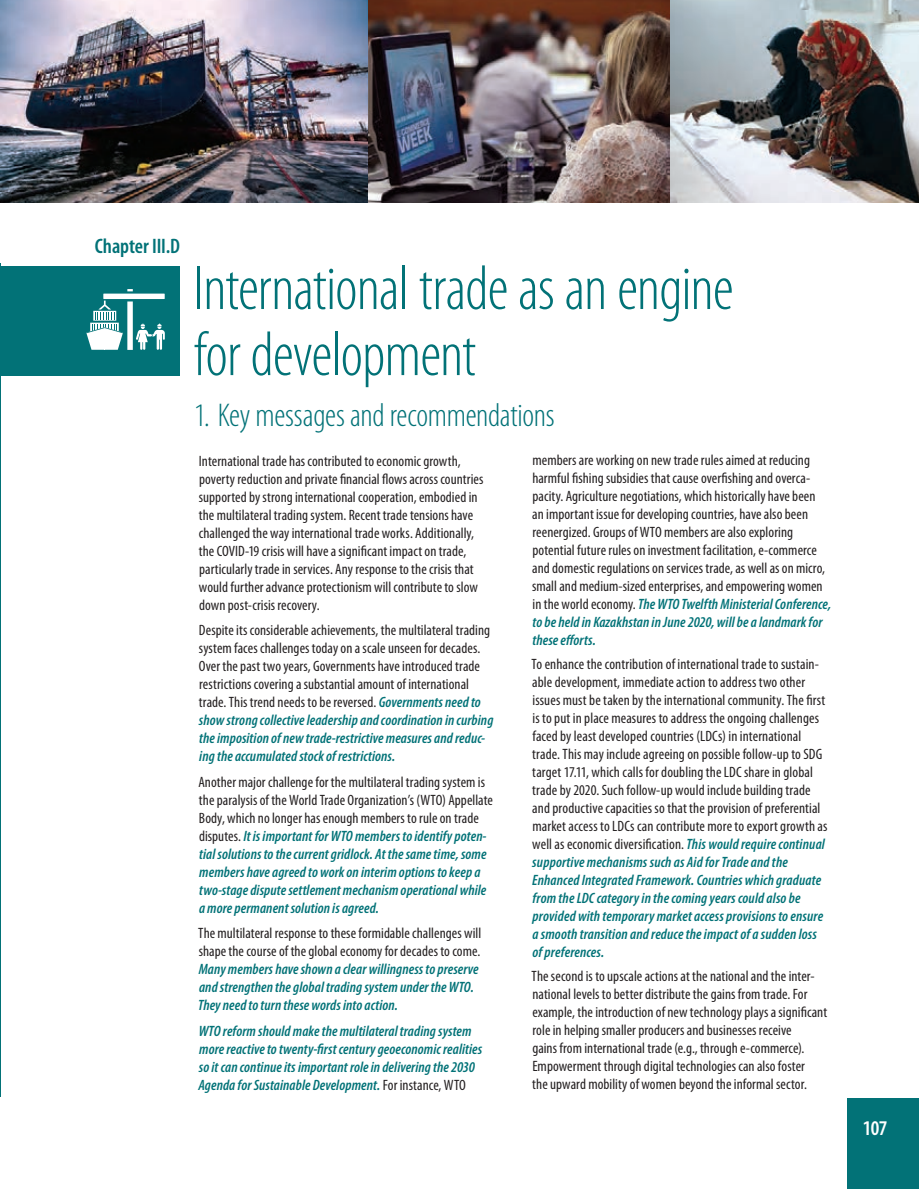
<style>
.page{position:relative;width:919px;height:1189px;background:#fff}
.page>*{position:absolute;margin:0;border:0;box-sizing:border-box;transform-origin:0 0}
.t1{font:300 condensed 63px/66px "Myriad Pro";letter-spacing:-.015em;color:#027277}
.t2{font:300 condensed 33px "Myriad Pro";letter-spacing:-.01em;color:#027277}
.t3{font:600 condensed 21px "Myriad Pro";letter-spacing:-.005em;color:#027277}
.t4{font:600 condensed 21px "Myriad Pro";color:#fff}
.t5{font:condensed 15px/18px "Myriad Pro";letter-spacing:.005em;color:#231f20}
.t6{font:italic 600 condensed 15px/18px "Myriad Pro";letter-spacing:.005em;color:#027277}
.s1{font-weight:600;font-style:italic;color:#027277}
.s2{font-weight:400;font-style:normal;color:#231f20}
</style>
<div class="page">
<hr style="left:0;top:0;width:1px;height:1188px;background:#027277">
<img style="left:0;top:0;width:918px;height:203px">
<div style="left:847px;top:1098px;width:71px;height:90px;background:#027277"></div>
<div style="left:0;top:266px;width:180px;height:109px;background:#027277"></div>
<svg style="left:86px;top:289px;width:79px;height:61px"></svg>
<h3 class="t3" style="left:95px;top:233px;width:87px">Chapter III.D</h3>
<h1 class="t1" style="left:194px;top:255px;width:541px">International trade as an engine for development</h1>
<h2 class="t2" style="left:194px;top:395px;width:362px">1. Key messages and recommendations</h2>
<p class="t5" style="left:199px;top:451px;width:286px">International trade has contributed to economic growth, poverty reduction and private financial flows across countries supported by strong international cooperation, embodied in the multilateral trading system. Recent trade tensions have challenged the way international trade works. Additionally, the COVID-19 crisis will have a significant impact on trade, particularly trade in services. Any response to the crisis that would further advance protectionism will contribute to slow down post-crisis recovery.</p>
<p class="t5" style="left:199px;top:621px;width:296px">Despite its considerable achievements, the multilateral trading system faces challenges today on a scale unseen for decades.<br>Over the past two years, Governments have introduced trade restrictions covering a substantial amount of international trade. This trend needs to be reversed. <span class="s1">Governments need to show strong collective leadership and coordination in curbing the imposition of new trade-restrictive measures and reduc&shy;ing the accumulated stock of restrictions.</span></p>
<p class="t6" style="left:198px;top:772px;width:296px"><span class="s2">Another major challenge for the multilateral trading system is the paralysis of the World Trade Organization’s (WTO) Appellate Body, which no longer has enough members to rule on trade disputes.</span> It is important for WTO members to identify poten&shy;tial solutions to the current gridlock. At the same time, some members have agreed to work on interim options to keep a two-stage dispute settlement mechanism operational while a more permanent solution is agreed.</p>
<p class="t5" style="left:198px;top:923px;width:284px">The multilateral response to these formidable challenges will shape the course of the global economy for decades to come.</p>
<p class="t6" style="left:198px;top:959px;width:282px">Many members have shown a clear willingness to preserve and strengthen the global trading system under the WTO.<br>They need to turn these words into action.</p>
<p class="t6" style="left:198px;top:1021px;width:285px">WTO reform should make the multilateral trading system more reactive to twenty-first century geoeconomic realities so it can continue its important role in delivering the 2030<br>Agenda for Sustainable Development. <span class="s2">For instance, WTO</span></p>
<p class="t5" style="left:532px;top:450px;width:300px">members are working on new trade rules aimed at reducing harmful fishing subsidies that cause overfishing and overca&shy;pacity. Agriculture negotiations, which historically have been<br>an important issue for developing countries, have also been reenergized. Groups of WTO members are also exploring potential future rules on investment facilitation, e-commerce and domestic regulations on services trade, as well as on micro, small and medium-sized enterprises, and empowering women in the world economy. <span class="s1">The WTO Twelfth Ministerial Conference, to be held in Kazakhstan in June 2020, will be a landmark for these efforts.</span></p>
<p class="t5" style="left:531px;top:654px;width:297px">To enhance the contribution of international trade to sustain&shy;able development, immediate action to address two other issues must be taken by the international community. The first is to put in place measures to address the ongoing challenges faced by least developed countries (LDCs) in international trade. This may include agreeing on possible follow-up to SDG target 17.11, which calls for doubling the LDC share in global trade by 2020. Such follow-up would include building trade and productive capacities so that the provision of preferential market access to LDCs can contribute more to export growth as well as economic diversification. <span class="s1">This would require continual supportive mechanisms such as Aid for Trade and the Enhanced Integrated Framework. Countries which graduate from the LDC category in the coming years could also be provided with temporary market access provisions to ensure a smooth transition and reduce the impact of a sudden loss of preferences.</span></p>
<p class="t5" style="left:531px;top:966px;width:297px">The second is to upscale actions at the national and the inter&shy;national levels to better distribute the gains from trade. For example, the introduction of new technology plays a significant role in helping smaller producers and businesses receive<br>gains from international trade (e.g., through e-commerce).<br>Empowerment through digital technologies can also foster<br>the upward mobility of women beyond the informal sector.</p>
<h3 class="t4" style="left:862px;top:1114px;width:26px">107</h3>
</div>
